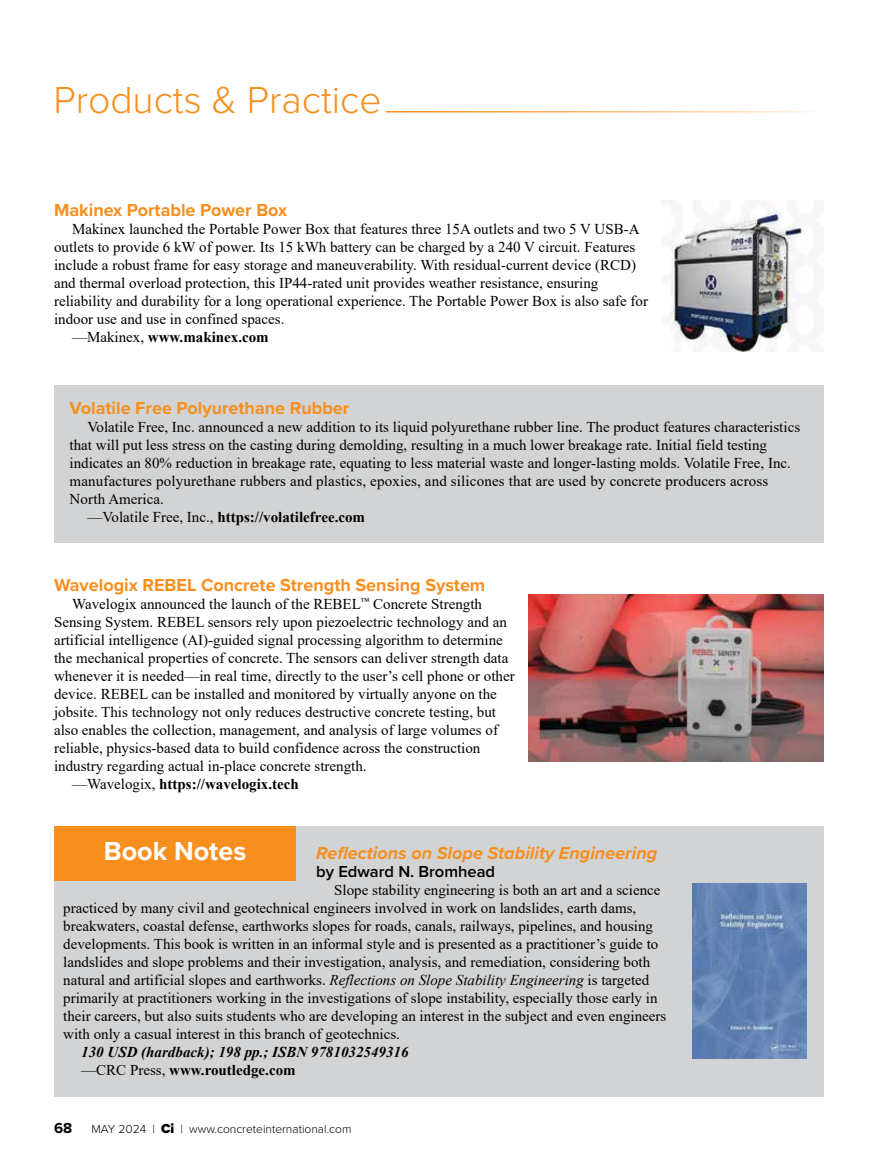
<style>
.page{position:relative;width:878px;height:1175px;background:#fff}
.page>*{position:absolute;margin:0;border:0;box-sizing:border-box;transform-origin:0 0}
.t1{font:300 39px "Proxima Nova";color:#f78f1e}
.t2{font:700 27px "Proxima Nova";color:#fff}
.t3{font:700 18px "Proxima Nova";color:#f78f1e}
.t4{font:italic 700 18px "Proxima Nova";color:#f78f1e}
.t5{font:600 16.5px "Proxima Nova";color:#000}
.t6{font:15px/18px "Times New Roman";color:#000}
.t7{font:700 15px "Times New Roman";color:#000}
.t8{font:italic 700 15px/18px "Times New Roman";color:#000}
.t9{font:700 15px "Proxima Nova";color:#000}
.t10{font:300 12px "Proxima Nova";color:#000}
.s1{font-weight:400}
.s2{font-style:italic}
.s3{font-weight:400;font-style:normal}
.s4{font-style:normal}
.s5{font-weight:900;font-size:13.5px}
</style>
<div class="page">
<div style="left:54px;top:826px;width:770px;height:270px;background:#d1d3d4"></div>
<div style="left:54px;top:385px;width:769px;height:158px;background:#d1d3d4"></div>
<div style="left:54px;top:826px;width:242px;height:54px;background:#f78f1e"></div>
<img style="left:669px;top:200px;width:150px;height:151px">
<img style="left:528px;top:595px;width:295px;height:166px">
<img style="left:692px;top:883px;width:114px;height:175px">
<h1 class="t1" style="left:53px;top:71px;width:329px">Products &amp; Practice</h1>
<p class="t3" style="left:54px;top:197px;width:235px">Makinex Portable Power Box</p>
<p class="t6" style="left:72px;top:220px;width:569px">Makinex launched the Portable Power Box that features three 15A outlets and two 5 V USB-A</p>
<p class="t6" style="left:54px;top:238px;width:582px">outlets to provide 6 kW of power. Its 15 kWh battery can be charged by a 240 V circuit. Features</p>
<p class="t6" style="left:54px;top:256px;width:583px">include a robust frame for easy storage and maneuverability. With residual-current device (RCD)</p>
<p class="t6" style="left:54px;top:274px;width:546px">and thermal overload protection, this IP44-rated unit provides weather resistance, ensuring</p>
<p class="t6" style="left:54px;top:292px;width:595px">reliability and durability for a long operational experience. The Portable Power Box is also safe for</p>
<p class="t6" style="left:54px;top:310px;width:232px">indoor use and use in confined spaces.</p>
<p class="t7" style="left:72px;top:326px;width:198px"><span class="s1">—Makinex,</span> www.makinex.com</p>
<p class="t3" style="left:70px;top:394px;width:281px">Volatile Free Polyurethane Rubber</p>
<p class="t6" style="left:88px;top:417px;width:714px">Volatile Free, Inc. announced a new addition to its liquid polyurethane rubber line. The product features characteristics</p>
<p class="t6" style="left:70px;top:435px;width:699px">that will put less stress on the casting during demolding, resulting in a much lower breakage rate. Initial field testing</p>
<p class="t6" style="left:70px;top:453px;width:723px">indicates an 80% reduction in breakage rate, equating to less material waste and longer-lasting molds. Volatile Free, Inc.</p>
<p class="t6" style="left:70px;top:471px;width:700px">manufactures polyurethane rubbers and plastics, epoxies, and silicones that are used by concrete producers across</p>
<p class="t6" style="left:70px;top:489px;width:96px">North America.</p>
<p class="t7" style="left:88px;top:506px;width:279px"><span class="s1">—Volatile Free, Inc.,</span> https://volatilefree.com</p>
<p class="t3" style="left:54px;top:571px;width:433px">Wavelogix REBEL Concrete Strength Sensing System</p>
<p class="t6" style="left:72px;top:594px;width:411px">Wavelogix announced the launch of the REBEL<sup>™</sup> Concrete Strength</p>
<p class="t6" style="left:54px;top:612px;width:454px">Sensing System. REBEL sensors rely upon piezoelectric technology and an</p>
<p class="t6" style="left:54px;top:630px;width:450px">artificial intelligence (AI)-guided signal processing algorithm to determine</p>
<p class="t6" style="left:54px;top:648px;width:456px">the mechanical properties of concrete. The sensors can deliver strength data</p>
<p class="t6" style="left:54px;top:666px;width:462px">whenever it is needed—in real time, directly to the user’s cell phone or other</p>
<p class="t6" style="left:54px;top:684px;width:444px">device. REBEL can be installed and monitored by virtually anyone on the</p>
<p class="t6" style="left:54px;top:702px;width:443px">jobsite. This technology not only reduces destructive concrete testing, but</p>
<p class="t6" style="left:54px;top:720px;width:445px">also enables the collection, management, and analysis of large volumes of</p>
<p class="t6" style="left:54px;top:738px;width:428px">reliable, physics-based data to build confidence across the construction</p>
<p class="t6" style="left:54px;top:756px;width:314px">industry regarding actual in-place concrete strength.</p>
<p class="t7" style="left:72px;top:773px;width:228px"><span class="s1">—Wavelogix,</span> https://wavelogix.tech</p>
<h2 class="t2" style="left:104px;top:831px;width:144px">Book Notes</h2>
<p class="t4" style="left:316px;top:839px;width:342px">Reflections on Slope Stability Engineering</p>
<p class="t5" style="left:316px;top:859px;width:180px">by Edward N. Bromhead</p>
<p class="t6" style="left:63px;top:880px;width:604px;text-indent:271px">Slope stability engineering is both an art and a science practiced by many civil and geotechnical engineers involved in work on landslides, earth dams, breakwaters, coastal defense, earthworks slopes for roads, canals, railways, pipelines, and housing developments. This book is written in an informal style and is presented as a practitioner’s guide to landslides and slope problems and their investigation, analysis, and remediation, considering both natural and artificial slopes and earthworks. <span class="s2">Reflections on Slope Stability Engineering</span> is targeted primarily at practitioners working in the investigations of slope instability, especially those early in their careers, but also suits students who are developing an interest in the subject and even engineers with only a casual interest in this branch of geotechnics.</p>
<p class="t8" style="left:81px;top:1042px;width:329px">130 USD (hardback); 198 pp.; ISBN 9781032549316 <span class="s3">—CRC Press,</span> <span class="s4">www.routledge.com</span></p>
<p class="t9" style="left:54px;top:1116px;width:20px">68</p>
<p class="t10" style="left:91px;top:1119px;width:261px">MAY 2024 | <span class="s5">Ci</span> | www.concreteinternational.com</p>
</div>
